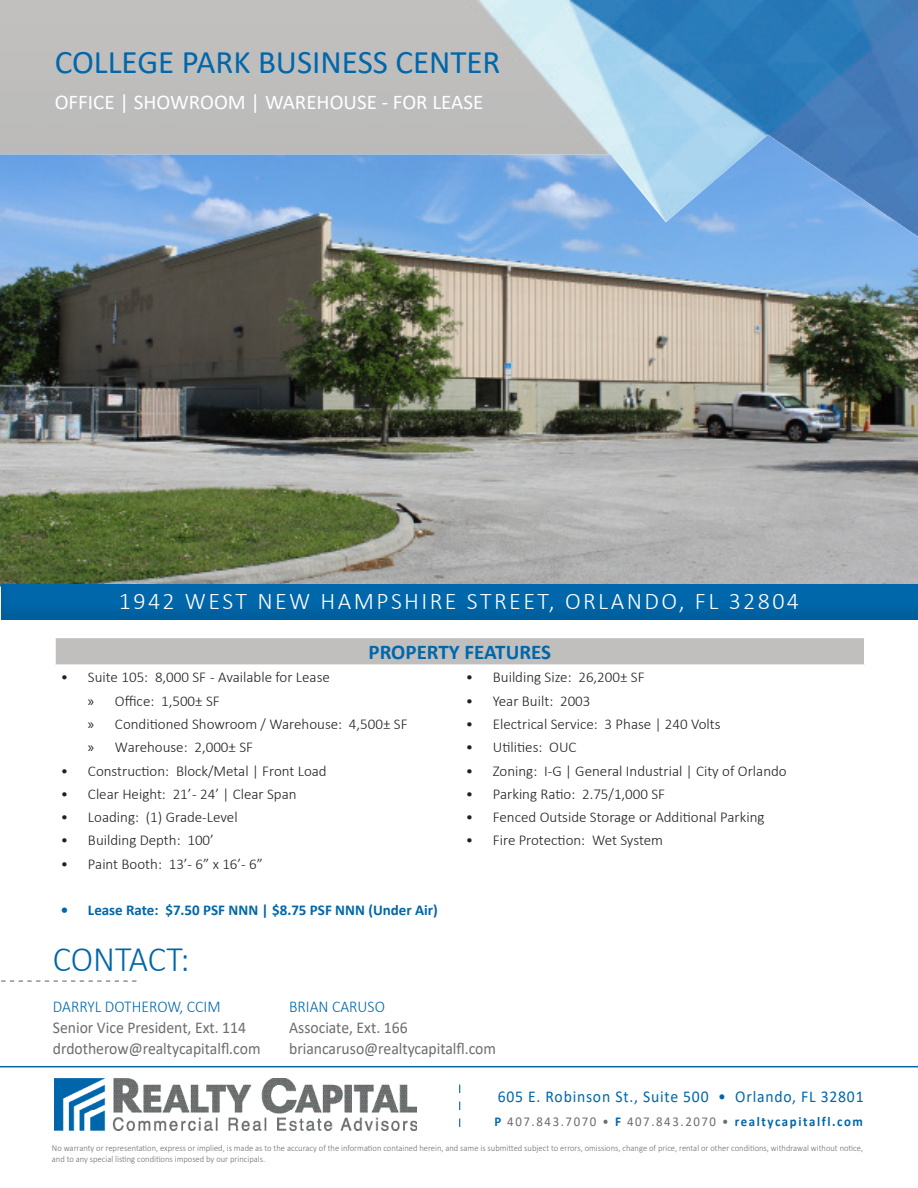
<style>
.page{position:relative;width:918px;height:1188px;background:#fff}
.page>*{position:absolute;margin:0;border:0;box-sizing:border-box;transform-origin:0 0}
.t1{font:300 36px "Calibri";color:#0067aa;scale:.95 1}
.t2{font:33px "Calibri";color:#0067aa}
.t3{font:300 24px "Calibri";letter-spacing:.1em;color:#fff}
.t4{font:21px "Calibri";color:#fff}
.t5{font:700 21px "Calibri";color:#0067aa}
.Title__Ext__Email{font:16.5px "Calibri";color:#6c6d70;scale:.95 1}
.t6{font:16.5px "Calibri";letter-spacing:.05em;color:#0067aa;scale:.95 1}
.Title__Ext__Email-2{font:300 16.5px "Calibri";color:#0067aa;scale:.95 1}
.t7{font:300 15px "Calibri";color:#231f20}
.t8{font:700 15px "Calibri";color:#0067aa}
.t9{font:13.5px "Calibri";letter-spacing:.125em;color:#6c6d70;scale:.95 1}
.t10{font:300 9px/10.8px "Calibri";color:#6c6d70;scale:.95 1}
.s1{font-family:"Myriad Pro";font-weight:400}
.s2{font-weight:700;color:#0067aa}
</style>
<div class="page">
<img style="left:0;top:0;width:918px;height:1131px">
<img style="left:0;top:135px;width:918px;height:452px">
<img style="left:55px;top:1078px;width:362px;height:52px">
<svg style="left:459px;top:1084px;width:1px;height:43px"></svg>
<svg style="left:0;top:981px;width:137px;height:1px"></svg>
<div style="left:1px;top:582px;width:917px;height:38px;background:#231f20;opacity:.1"></div>
<hr style="left:0;top:1066px;width:918px;height:1px;background:#0067aa">
<div style="left:55px;top:637px;width:810px;height:28px;background:#c0bfbe"></div>
<hr style="left:54px;top:637px;width:406px;height:1px;background:#fff">
<hr style="left:54px;top:638px;width:2px;height:26px;background:#fff">
<hr style="left:460px;top:637px;width:406px;height:1px;background:#fff">
<hr style="left:864px;top:638px;width:2px;height:26px;background:#fff">
<hr style="left:54px;top:920px;width:406px;height:2px;background:#fff">
<hr style="left:460px;top:920px;width:406px;height:2px;background:#fff">
<hr style="left:54px;top:874px;width:406px;height:1px;background:#fff">
<hr style="left:460px;top:874px;width:406px;height:1px;background:#fff">
<hr style="left:54px;top:897px;width:406px;height:2px;background:#fff">
<hr style="left:460px;top:897px;width:406px;height:2px;background:#fff">
<hr style="left:54px;top:664px;width:406px;height:2px;background:#fff">
<hr style="left:54px;top:666px;width:2px;height:22px;background:#fff">
<hr style="left:460px;top:664px;width:406px;height:2px;background:#fff">
<hr style="left:459px;top:666px;width:2px;height:22px;background:#fff">
<hr style="left:864px;top:666px;width:2px;height:22px;background:#fff">
<hr style="left:54px;top:688px;width:406px;height:1px;background:#fff">
<hr style="left:54px;top:689px;width:2px;height:22px;background:#fff">
<hr style="left:460px;top:688px;width:406px;height:1px;background:#fff">
<hr style="left:459px;top:689px;width:2px;height:22px;background:#fff">
<hr style="left:864px;top:689px;width:2px;height:22px;background:#fff">
<hr style="left:54px;top:711px;width:406px;height:2px;background:#fff">
<hr style="left:54px;top:713px;width:2px;height:21px;background:#fff">
<hr style="left:460px;top:711px;width:406px;height:2px;background:#fff">
<hr style="left:459px;top:713px;width:2px;height:21px;background:#fff">
<hr style="left:864px;top:713px;width:2px;height:21px;background:#fff">
<hr style="left:54px;top:734px;width:406px;height:2px;background:#fff">
<hr style="left:54px;top:736px;width:2px;height:22px;background:#fff">
<hr style="left:460px;top:734px;width:406px;height:2px;background:#fff">
<hr style="left:459px;top:736px;width:2px;height:22px;background:#fff">
<hr style="left:864px;top:736px;width:2px;height:22px;background:#fff">
<hr style="left:54px;top:758px;width:406px;height:1px;background:#fff">
<hr style="left:54px;top:759px;width:2px;height:22px;background:#fff">
<hr style="left:460px;top:758px;width:406px;height:1px;background:#fff">
<hr style="left:459px;top:759px;width:2px;height:22px;background:#fff">
<hr style="left:864px;top:759px;width:2px;height:22px;background:#fff">
<hr style="left:54px;top:781px;width:406px;height:1px;background:#fff">
<hr style="left:54px;top:782px;width:2px;height:22px;background:#fff">
<hr style="left:460px;top:781px;width:406px;height:1px;background:#fff">
<hr style="left:459px;top:782px;width:2px;height:22px;background:#fff">
<hr style="left:864px;top:782px;width:2px;height:22px;background:#fff">
<hr style="left:54px;top:804px;width:406px;height:2px;background:#fff">
<hr style="left:54px;top:806px;width:2px;height:21px;background:#fff">
<hr style="left:460px;top:804px;width:406px;height:2px;background:#fff">
<hr style="left:459px;top:806px;width:2px;height:21px;background:#fff">
<hr style="left:864px;top:806px;width:2px;height:21px;background:#fff">
<hr style="left:54px;top:827px;width:406px;height:2px;background:#fff">
<hr style="left:54px;top:829px;width:2px;height:22px;background:#fff">
<hr style="left:460px;top:827px;width:406px;height:2px;background:#fff">
<hr style="left:459px;top:829px;width:2px;height:22px;background:#fff">
<hr style="left:864px;top:829px;width:2px;height:22px;background:#fff">
<hr style="left:54px;top:851px;width:406px;height:1px;background:#fff">
<hr style="left:54px;top:852px;width:2px;height:22px;background:#fff">
<hr style="left:460px;top:851px;width:406px;height:1px;background:#fff">
<hr style="left:459px;top:852px;width:2px;height:22px;background:#fff">
<hr style="left:864px;top:852px;width:2px;height:22px;background:#fff">
<hr style="left:54px;top:875px;width:2px;height:22px;background:#fff">
<hr style="left:459px;top:875px;width:2px;height:22px;background:#fff">
<hr style="left:864px;top:875px;width:2px;height:22px;background:#fff">
<hr style="left:54px;top:899px;width:2px;height:21px;background:#fff">
<hr style="left:459px;top:899px;width:2px;height:21px;background:#fff">
<hr style="left:864px;top:899px;width:2px;height:21px;background:#fff">
<p class="t2" style="left:55px;top:39px;width:447px">COLLEGE PARK BUSINESS CENTER</p>
<p class="t4" style="left:55px;top:87px;width:430px">OFFICE | SHOWROOM | WAREHOUSE - FOR LEASE</p>
<p class="t3" style="left:119px;top:586px;width:682px">1942 WEST NEW HAMPSHIRE STREET, ORLANDO, FL 32804</p>
<p class="t5" style="left:369px;top:637px;width:184px">PROPERTY FEATURES</p>
<p class="t7" style="left:61px;top:668px;width:270px">• Suite 105: 8,000 SF - Available for Lease</p>
<p class="t7" style="left:466px;top:668px;width:180px">• Building Size: 26,200± SF</p>
<p class="t7" style="left:88px;top:691px;width:133px"><span class="s1">»</span> Office: 1,500± SF</p>
<p class="t7" style="left:466px;top:691px;width:126px">• Year Built: 2003</p>
<p class="t7" style="left:88px;top:715px;width:321px"><span class="s1">»</span> Conditioned Showroom / Warehouse: 4,500± SF</p>
<p class="t7" style="left:466px;top:715px;width:256px">• Electrical Service: 3 Phase | 240 Volts</p>
<p class="t7" style="left:88px;top:738px;width:167px"><span class="s1">»</span> Warehouse: 2,000± SF</p>
<p class="t7" style="left:466px;top:738px;width:112px">• Utilities: OUC</p>
<p class="t7" style="left:61px;top:761px;width:267px">• Construction: Block/Metal | Front Load</p>
<p class="t7" style="left:466px;top:761px;width:322px">• Zoning: I-G | General Industrial | City of Orlando</p>
<p class="t7" style="left:61px;top:785px;width:237px">• Clear Height: 21’ - 24’ | Clear Span</p>
<p class="t7" style="left:466px;top:785px;width:201px">• Parking Ratio: 2.75/1,000 SF</p>
<p class="t7" style="left:61px;top:808px;width:178px">• Loading: (1) Grade-Level</p>
<p class="t7" style="left:466px;top:808px;width:300px">• Fenced Outside Storage or Additional Parking</p>
<p class="t7" style="left:61px;top:831px;width:154px">• Building Depth: 100’</p>
<p class="t7" style="left:466px;top:831px;width:199px">• Fire Protection: Wet System</p>
<p class="t7" style="left:61px;top:854px;width:204px">• Paint Booth: 13’- 6” x 16’- 6”</p>
<p class="t8" style="left:61px;top:899px;width:378px">• Lease Rate: $7.50 PSF NNN | $8.75 PSF NNN (Under Air)</p>
<p class="t1" style="left:53px;top:937px;width:145px">CONTACT:</p>
<p class="Title__Ext__Email-2" style="left:53px;top:997px;width:178px">DARRYL DOTHEROW, CCIM</p>
<p class="Title__Ext__Email" style="left:53px;top:1017px;width:205px">Senior Vice President, Ext. 114</p>
<p class="Title__Ext__Email" style="left:53px;top:1038px;width:220px">drdotherow@realtycapitalfl.com</p>
<p class="Title__Ext__Email-2" style="left:289px;top:997px;width:102px">BRIAN CARUSO</p>
<p class="Title__Ext__Email" style="left:289px;top:1017px;width:126px">Associate, Ext. 166</p>
<p class="Title__Ext__Email" style="left:289px;top:1038px;width:219px">briancaruso@realtycapitalfl.com</p>
<p class="t6" style="left:498px;top:1086px;width:387px">605 E. Robinson St., Suite 500 • Orlando, FL 32801</p>
<p class="t9" style="left:494px;top:1112px;width:390px"><span class="s2">P</span> 407.843.7070 • <span class="s2">F</span> 407.843.2070 • <span class="s2">realtycapitalfl.com</span></p>
<p class="t10" style="left:52px;top:1143px;width:855px">No warranty or representation, express or implied, is made as to the accuracy of the information contained herein, and same is submitted subject to errors, omissions, change of price, rental or other conditions, withdrawal without notice, and to any special listing conditions imposed by our principals.</p>
</div>
